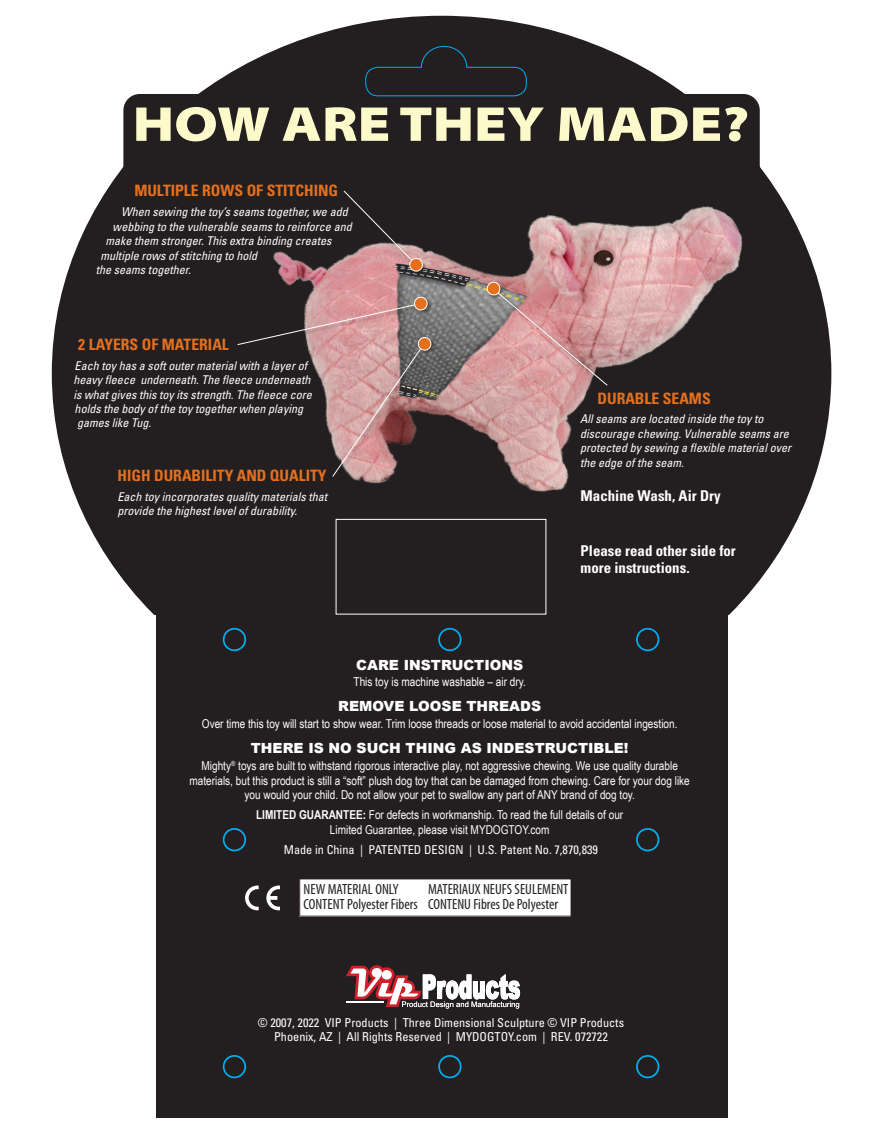
<style>
.page{position:relative;width:882px;height:1134px;background:#fff}
.page>*{position:absolute;margin:0;border:0;box-sizing:border-box;transform-origin:0 0}
.t1{font:900 semi-expanded 49.35px "Myriad Pro";color:#fcf9ca;scale:1.1 1}
.t2{font:700 condensed 15.75px "Univers LT";color:#e4701e}
.t3{font:condensed 14.88px/14.9px "Myriad Pro";color:#231f20}
.t4{font:700 condensed 14.88px/17.8px "Univers LT";color:#fff}
.t5{font:900 14px "Arial";color:#fff}
.t6{font:12.25px/14.7px "Arial Narrow";color:#fff;text-align:center}
.t7{font:condensed 12.25px/14.7px "Univers LT";color:#fff;text-align:center}
.t8{font:italic condensed 12.08px/14.5px "Univers LT";color:#fff}
.s1{font-weight:700}
</style>
<div class="page">
<div style="left:52px;top:16px;width:779px;height:715px;background:#231f20;border-radius:50%"></div>
<div style="left:123px;top:94px;width:637px;height:127px;background:#231f20;border-radius:16px"></div>
<img style="left:273px;top:206px;width:470px;height:286px">
<div style="left:333px;top:338px;width:103px;height:143px;background:#231f20;opacity:.5"></div>
<svg style="left:237px;top:296px;width:194px;height:181px"></svg>
<div style="left:344px;top:191px;width:84px;height:85px;background:#231f20;opacity:.5"></div>
<svg style="left:343px;top:190px;width:80px;height:82px"></svg>
<div style="left:487px;top:282px;width:125px;height:108px;background:#231f20;opacity:.5"></div>
<svg style="left:486px;top:281px;width:122px;height:105px;background:#c99394"></svg>
<div style="left:156px;top:615px;width:571px;height:503px;background:#231f20"></div>
<svg style="left:346px;top:965px;width:174px;height:44px"></svg>
<div style="left:336px;top:519px;width:210px;height:96px;border:1px solid #fff"></div>
<div style="left:300px;top:879px;width:271px;height:37px;background:#fff"></div>
<svg style="left:245px;top:886px;width:14px;height:24px"></svg>
<svg style="left:266px;top:886px;width:14px;height:24px"></svg>
<svg style="left:365px;top:46px;width:162px;height:50px"></svg>
<div style="left:223px;top:628px;width:23px;height:23px;border:2px solid #00aeef;border-radius:50%"></div>
<div style="left:438px;top:628px;width:24px;height:23px;border:2px solid #00aeef;border-radius:50%"></div>
<div style="left:636px;top:628px;width:23px;height:23px;border:2px solid #00aeef;border-radius:50%"></div>
<div style="left:223px;top:1055px;width:23px;height:23px;border:2px solid #00aeef;border-radius:50%"></div>
<div style="left:438px;top:1055px;width:24px;height:23px;border:2px solid #00aeef;border-radius:50%"></div>
<div style="left:636px;top:1055px;width:23px;height:23px;border:2px solid #00aeef;border-radius:50%"></div>
<div style="left:223px;top:828px;width:23px;height:23px;border:2px solid #00aeef;border-radius:50%"></div>
<div style="left:636px;top:828px;width:23px;height:23px;border:2px solid #00aeef;border-radius:50%"></div>
<h1 class="t1" style="left:133px;top:91px;width:562px">HOW ARE THEY MADE?</h1>
<h2 class="t2" style="left:134px;top:181px;width:205px">MULTIPLE ROWS OF STITCHING</h2>
<p class="t8" style="left:121px;top:205px;width:228px">When sewing the toy’s seams together, we add</p>
<p class="t8" style="left:113px;top:219px;width:241px">webbing to the vulnerable seams to reinforce and</p>
<p class="t8" style="left:105px;top:234px;width:228px">make them stronger. This extra binding creates</p>
<p class="t8" style="left:101px;top:248px;width:158px">multiple rows of stitching to hold</p>
<p class="t8" style="left:96px;top:262px;width:96px">the seams together.</p>
<h2 class="t2" style="left:78px;top:334px;width:152px">2 LAYERS OF MATERIAL</h2>
<p class="t8" style="left:73px;top:358px;width:240px">Each toy has a soft outer material with a layer of heavy fleece underneath. The fleece underneath is what gives this toy its strength. The fleece core holds the body of the toy together when playing games like Tug.</p>
<h2 class="t2" style="left:118px;top:465px;width:211px">HIGH DURABILITY AND QUALITY</h2>
<p class="t8" style="left:118px;top:489px;width:211px">Each toy incorporates quality materials that provide the highest level of durability.</p>
<h2 class="t2" style="left:598px;top:388px;width:115px">DURABLE SEAMS</h2>
<p class="t8" style="left:580px;top:412px;width:213px">All seams are located inside the toy to discourage chewing. Vulnerable seams are protected by sewing a flexible material over the edge of the seam.</p>
<p class="t4" style="left:581px;top:487px;width:142px">Machine Wash, Air Dry</p>
<p class="t4" style="left:581px;top:541px;width:157px">Please read other side for more instructions.</p>
<p class="t5" style="left:356px;top:655px;width:168px">CARE INSTRUCTIONS</p>
<p class="t6" style="left:354px;top:674px;width:174px">This toy is machine washable – air dry.</p>
<p class="t5" style="left:338px;top:696px;width:204px">REMOVE LOOSE THREADS</p>
<p class="t6" style="left:202px;top:716px;width:477px">Over time this toy will start to show wear. Trim loose threads or loose material to avoid accidental ingestion.</p>
<p class="t5" style="left:251px;top:738px;width:379px">THERE IS NO SUCH THING AS INDESTRUCTIBLE!</p>
<p class="t6" style="left:190px;top:758px;width:502px">Mighty<sup>®</sup> toys are built to withstand rigorous interactive play, not aggressive chewing. We use quality durable materials, but this product is still a “soft” plush dog toy that can be damaged from chewing. Care for your dog like you would your child. Do not allow your pet to swallow any part of ANY brand of dog toy.</p>
<p class="t6" style="left:256px;top:807px;width:369px"><span class="s1">LIMITED GUARANTEE:</span> For defects in workmanship. To read the full details of our<br>Limited Guarantee, please visit MYDOGTOY.com</p>
<p class="t7" style="left:284px;top:842px;width:316px">Made in China | PATENTED DESIGN | U.S. Patent No. 7,870,839</p>
<p class="t3" style="left:304px;top:882px;width:97px">NEW MATERIAL ONLY</p>
<p class="t3" style="left:304px;top:882px;width:267px;text-indent:125px">MATERIAUX NEUFS SEULEMENT<br>CONTENT Polyester Fibers CONTENU Fibres De Polyester</p>
<p class="t7" style="left:258px;top:1015px;width:368px">© 2007, 2022 VIP Products | Three Dimensional Sculpture © VIP Products<br>Phoenix, AZ | All Rights Reserved | MYDOGTOY.com | REV. 072722</p>
</div>
